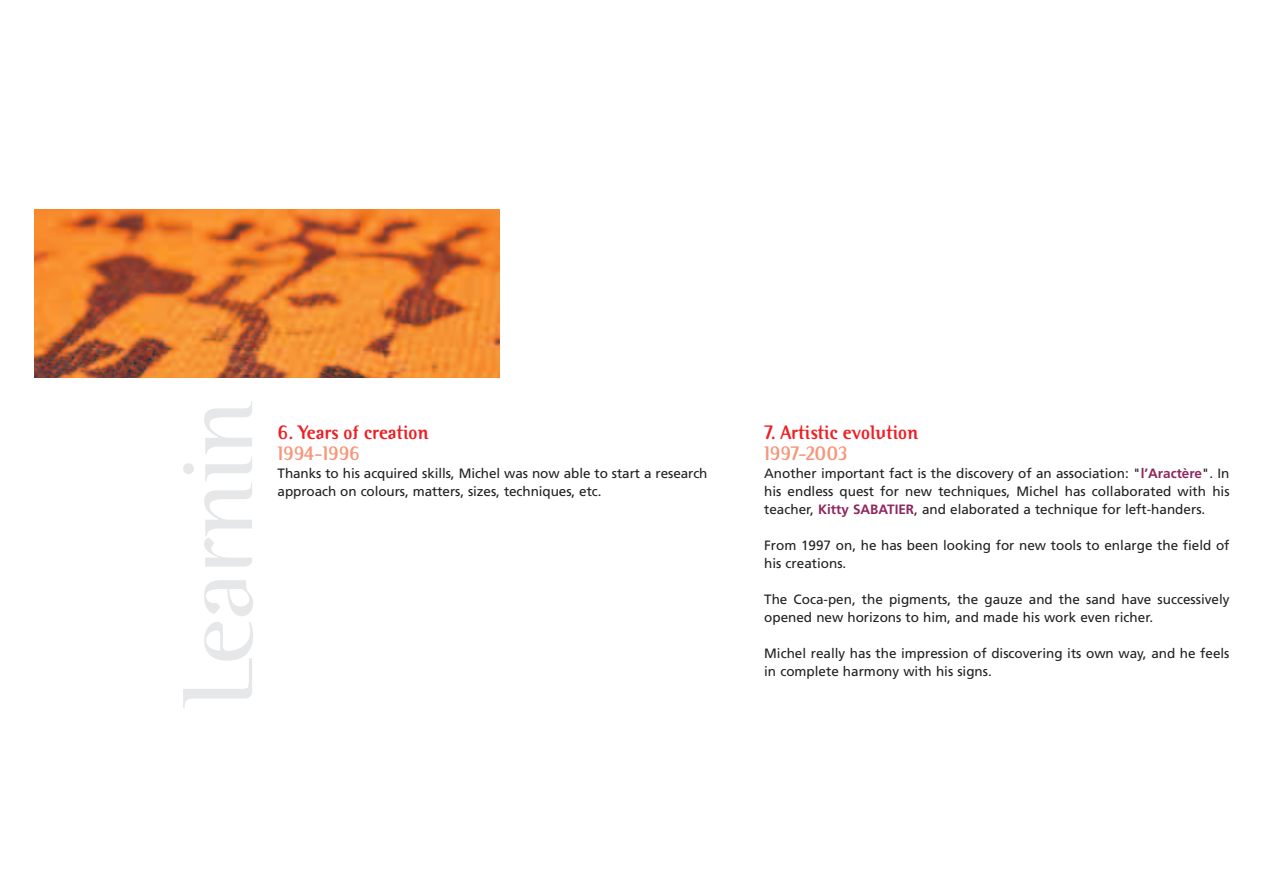
<style>
.page{position:relative;width:1262px;height:893px;background:#fff}
.page>*{position:absolute;margin:0;border:0;box-sizing:border-box;transform-origin:0 0}
.t1{font:300 99.3px "Binary ITC";color:#e6e7e9}
.t2{font:700 19.5px "Binary ITC";letter-spacing:-.02em;color:#ee1e24}
.t3{font:700 19.5px "Binary ITC";color:#f6977b}
.t4{font:13.5px/18px "Frutiger";color:#231f20}
.s1{font-weight:700;color:#8d2860}
</style>
<div class="page">
<img style="left:34px;top:210px;width:465px;height:167px">
<h1 class="t1" style="left:181px;top:708px;width:310px;rotate:-90deg">Learnin</h1>
<h2 class="t2" style="left:277px;top:425px;width:153px">6. Years of creation</h2>
<h2 class="t3" style="left:277px;top:446px;width:84px">1994-1996</h2>
<p class="t4" style="left:277px;top:465px;width:431px">Thanks to his acquired skills, Michel was now able to start a research approach on colours, matters, sizes, techniques, etc.</p>
<h2 class="t2" style="left:764px;top:425px;width:156px">7. Artistic evolution</h2>
<h2 class="t3" style="left:764px;top:446px;width:85px">1997-2003</h2>
<p class="t4" style="left:764px;top:465px;width:467px;text-align:justify">Another important fact is the discovery of an association: "<span class="s1">l’Aractère</span>". In his endless quest for new techniques, Michel has collaborated with his teacher, <span class="s1">Kitty SABATIER</span>, and elaborated a technique for left-handers.</p>
<p class="t4" style="left:764px;top:537px;width:467px">From 1997 on, he has been looking for new tools to enlarge the field of his creations.</p>
<p class="t4" style="left:764px;top:591px;width:467px">The Coca-pen, the pigments, the gauze and the sand have successively opened new horizons to him, and made his work even richer.</p>
<p class="t4" style="left:764px;top:645px;width:467px">Michel really has the impression of discovering its own way, and he feels in complete harmony with his signs.</p>
</div>
